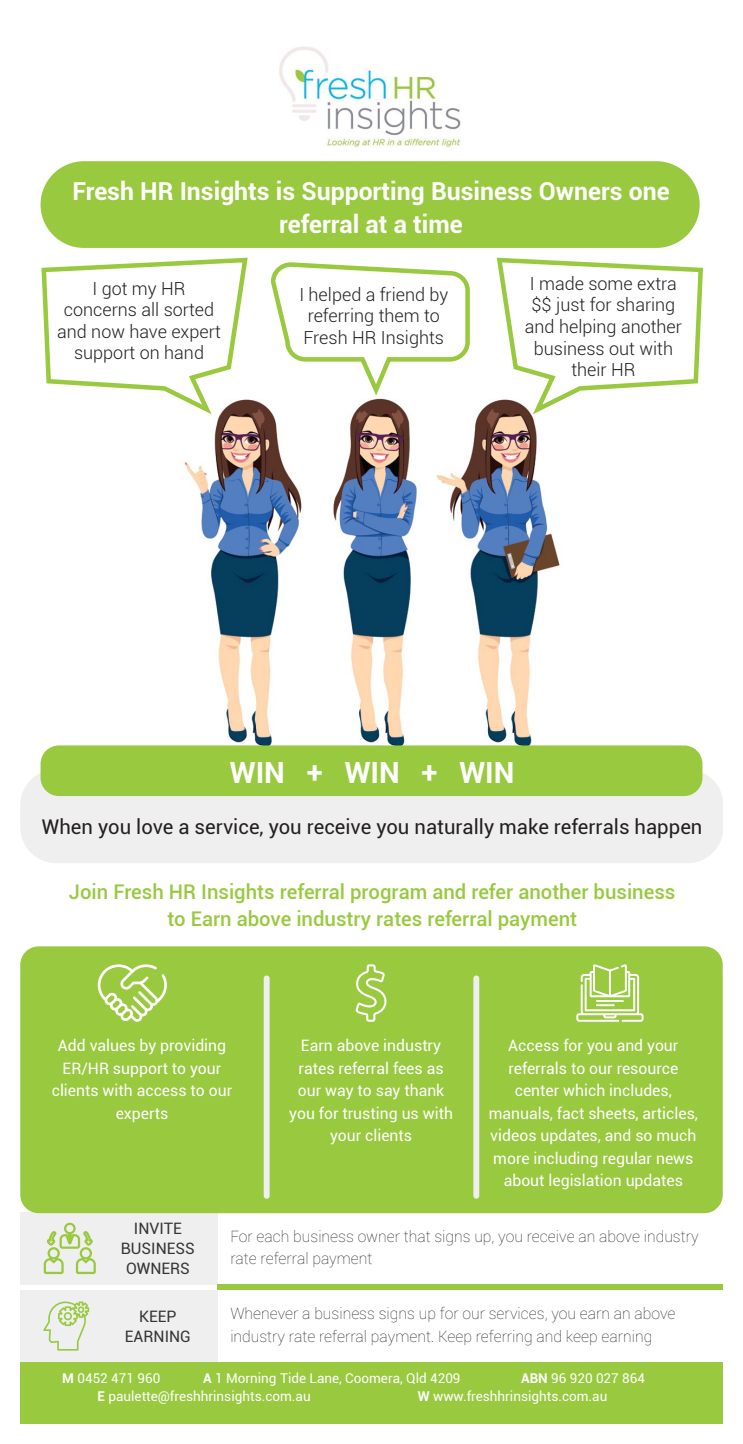
<style>
.page{position:relative;width:743px;height:1444px;background:#fff}
.page>*{position:absolute;margin:0;border:0;box-sizing:border-box;transform-origin:0 0}
.t1{font:700 29.25px "Roboto";color:#fff}
.t2{font:700 24.75px/33.8px "Roboto";color:#fff;text-align:center}
.t3{font:500 20.25px/27px "Roboto";color:#98c93f;text-align:center}
.t4{font:20.25px "Roboto";color:#231f20}
.t5{font:300 18px/21.6px "Roboto";color:#231f20;text-align:center}
.t6{font:15.75px/22.5px "Roboto";color:#fff;text-align:center}
.t7{font:100 15.75px/22.5px "Roboto";color:#231f20}
.t8{font:15.75px/20.2px "Roboto";color:#353535;text-align:center}
.t9{font:13.5px "Roboto";color:#fff}
.s1{font-weight:700}
</style>
<div class="page">
<div style="left:20px;top:1212px;width:197px;height:72px;background:#f0efef"></div>
<div style="left:20px;top:1290px;width:197px;height:72px;background:#f0efef"></div>
<div style="left:20px;top:769px;width:702px;height:94px;background:#f0efef;border-radius:36px"></div>
<img style="left:279px;top:46px;width:182px;height:103px">
<img style="left:184px;top:399px;width:376px;height:346px">
<div style="left:40px;top:745px;width:662px;height:51px;background:#98c93f;border-radius:18px"></div>
<div style="left:20px;top:946px;width:702px;height:267px;background:#98c93f;border-radius:18px"></div>
<div style="left:41px;top:161px;width:658px;height:87px;background:#98c93f;border-radius:43px"></div>
<svg style="left:494px;top:257px;width:209px;height:162px"></svg>
<svg style="left:41px;top:257px;width:209px;height:162px"></svg>
<svg style="left:268px;top:262px;width:203px;height:139px"></svg>
<div style="left:263px;top:975px;width:6px;height:223px;background:#f0efef;border-radius:3px"></div>
<div style="left:473px;top:975px;width:6px;height:223px;background:#f0efef;border-radius:3px"></div>
<svg style="left:355px;top:964px;width:32px;height:58px"></svg>
<svg style="left:98px;top:964px;width:69px;height:58px"></svg>
<svg style="left:576px;top:964px;width:67px;height:58px"></svg>
<svg style="left:44px;top:1222px;width:52px;height:52px"></svg>
<svg style="left:43px;top:1301px;width:46px;height:49px"></svg>
<svg style="left:78px;top:1306px;width:6px;height:7px"></svg>
<div style="left:217px;top:1284px;width:505px;height:6px;background:#98c93f"></div>
<div style="left:20px;top:1362px;width:702px;height:61px;background:#98c93f"></div>
<h2 class="t2" style="left:72px;top:173px;width:598px">Fresh HR Insights is Supporting Business Owners one referral at a time</h2>
<p class="t5" style="left:57px;top:277px;width:165px">I got my HR concerns all sorted and now have expert support on hand</p>
<p class="t5" style="left:299px;top:283px;width:150px;text-align:left">I helped a friend by referring them to<br>Fresh HR Insights</p>
<p class="t5" style="left:524px;top:272px;width:158px">I made some extra $$ just for sharing and helping another business out with their HR</p>
<h1 class="t1" style="left:230px;top:752px;width:286px">WIN + WIN + WIN</h1>
<p class="t4" style="left:42px;top:812px;width:661px">When you love a service, you receive you naturally make referrals happen</p>
<p class="t3" style="left:69px;top:877px;width:607px">Join Fresh HR Insights referral program and refer another business to Earn above industry rates referral payment</p>
<p class="t6" style="left:52px;top:1033px;width:182px">Add values by providing<br>ER/HR support to your clients with access to our experts</p>
<p class="t6" style="left:289px;top:1033px;width:165px">Earn above industry rates referral fees as our way to say thank you for trusting us with your clients</p>
<p class="t6" style="left:488px;top:1033px;width:211px">Access for you and your referrals to our resource center which includes, manuals, fact sheets, articles, videos updates, and so much more including regular news about legislation updates</p>
<p class="t8" style="left:121px;top:1217px;width:75px">INVITE<br>BUSINESS<br>OWNERS</p>
<p class="t8" style="left:125px;top:1305px;width:67px">KEEP<br>EARNING</p>
<p class="t9" style="left:62px;top:1368px;width:99px"><span class="s1">M</span> 0452 471 960</p>
<p class="t9" style="left:203px;top:1368px;width:259px"><span class="s1">A</span> 1 Morning Tide Lane, Coomera, Qld 4209</p>
<p class="t9" style="left:520px;top:1368px;width:125px"><span class="s1">ABN</span> 96 920 027 864</p>
<p class="t9" style="left:97px;top:1386px;width:214px"><span class="s1">E</span> paulette@freshhrinsights.com.au</p>
<p class="t9" style="left:417px;top:1386px;width:191px"><span class="s1">W</span> www.freshhrinsights.com.au</p>
<p class="t7" style="left:230px;top:1224px;width:469px">For each business owner that signs up, you receive an above industry rate referral payment</p>
<p class="t7" style="left:230px;top:1302px;width:446px">Whenever a business signs up for our services, you earn an above industry rate referral payment. Keep referring and keep earning</p>
</div>
